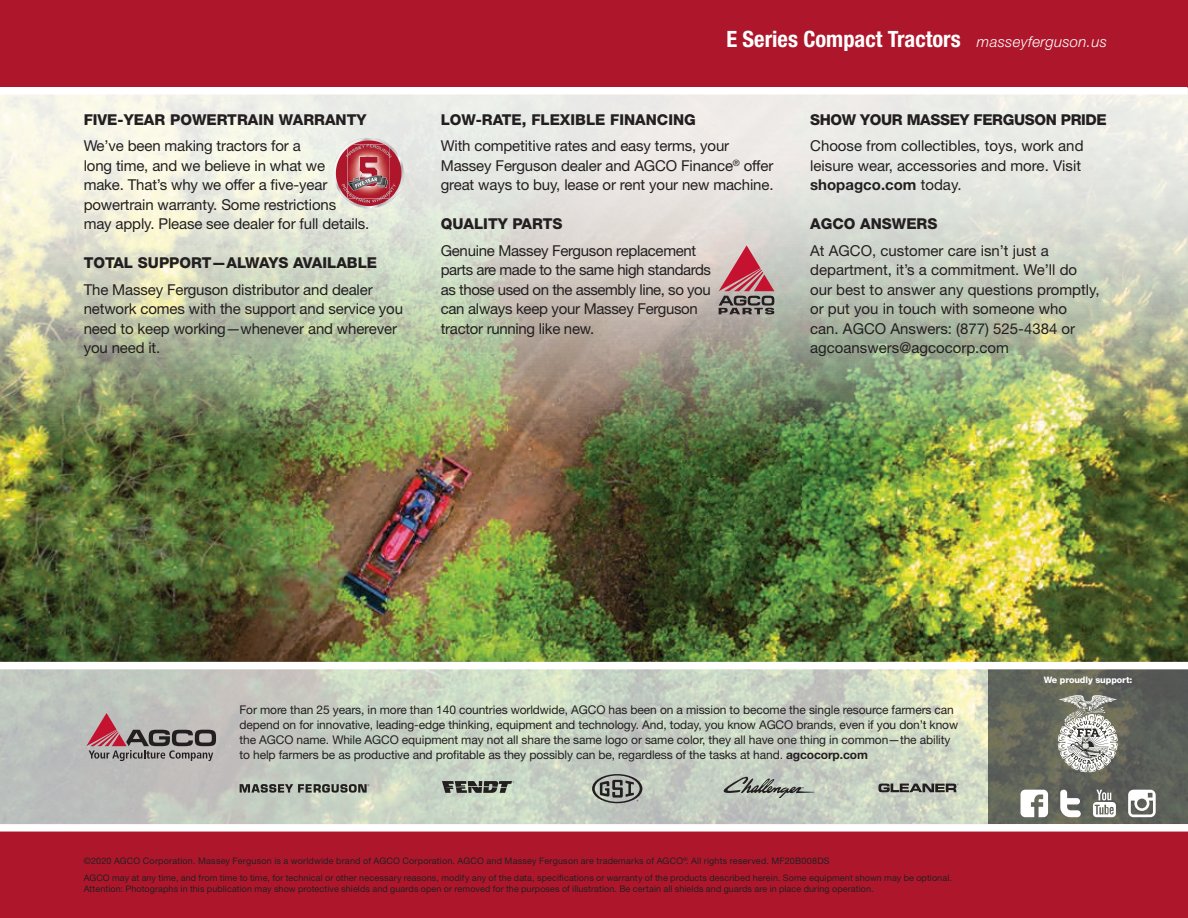
<style>
.page{position:relative;width:1188px;height:918px;background:#fff}
.page>*{position:absolute;margin:0;border:0;box-sizing:border-box;transform-origin:0 0}
.t1{font:700 condensed 22.5px "Helvetica Neue LT Std";color:#fff}
.t2{font:15px/19.5px "Helvetica Neue LT Std";letter-spacing:-.01em;color:#231f20}
.t3{font:800 15px "Helvetica Neue LT Std";color:#231f20}
.t4{font:800 15px "Helvetica Neue LT Std";letter-spacing:-.025em;color:#231f20}
.t5{font:12px/15px "Helvetica Neue LT Std";letter-spacing:-.01em;color:#231f20}
.t6{font:9px/17.5px "Helvetica Neue LT Std";letter-spacing:.015em;color:#231f20}
.t7{font:800 8.85px "Helvetica Neue LT Std";letter-spacing:-.01em;color:#fff}
.s1{font-weight:300;font-style:italic;font-stretch:normal;font-size:15px}
.s2{font-weight:700}
</style>
<div class="page">
<img style="left:0;top:89px;width:1188px;height:573px">
<div style="left:0;top:831px;width:1188px;height:87px;background:#ae172b"></div>
<svg style="left:0;top:669px;width:988px;height:155px;background:#c7cfc2"></svg>
<svg style="left:988px;top:669px;width:200px;height:155px;background:#606359"></svg>
<div style="left:0;top:0;width:1188px;height:87px;background:#ae172b"></div>
<div style="left:0;top:824px;width:1188px;height:8px;background:#fff"></div>
<div style="left:0;top:87px;width:1187px;height:8px;background:#fff"></div>
<svg style="left:86px;top:713px;width:130px;height:48px;background:#a19092"></svg>
<svg style="left:240px;top:784px;width:129px;height:9px"></svg>
<svg style="left:721px;top:774px;width:94px;height:24px;background:#a7aea4"></svg>
<svg style="left:442px;top:781px;width:72px;height:12px"></svg>
<svg style="left:592px;top:774px;width:50px;height:29px"></svg>
<svg style="left:879px;top:783px;width:79px;height:9px"></svg>
<svg style="left:333px;top:137px;width:72px;height:72px;background:#c47d82"></svg>
<svg style="left:719px;top:245px;width:55px;height:69px;background:#b27f84"></svg>
<svg style="left:1093px;top:790px;width:23px;height:27px"></svg>
<svg style="left:1060px;top:790px;width:21px;height:27px"></svg>
<svg style="left:1021px;top:790px;width:27px;height:27px"></svg>
<svg style="left:1128px;top:790px;width:28px;height:27px"></svg>
<svg style="left:1058px;top:695px;width:60px;height:77px"></svg>
<p class="t3" style="left:84px;top:111px;width:284px">FIVE-YEAR POWERTRAIN WARRANTY</p>
<p class="t2" style="left:84px;top:136px;width:287px">We’ve been making tractors for a<br>long time, and we believe in what we<br>make. That’s why we offer a five-year powertrain warranty. Some restrictions<br>may apply. Please see dealer for full details.</p>
<p class="t3" style="left:84px;top:254px;width:295px">TOTAL SUPPORT—ALWAYS AVAILABLE</p>
<p class="t2" style="left:84px;top:279px;width:321px">The Massey Ferguson distributor and dealer network comes with the support and service you need to keep working—whenever and wherever you need it.</p>
<h1 class="t1" style="left:726px;top:25px;width:382px">E Series Compact Tractors <span class="s1">masseyferguson.us</span></h1>
<p class="t3" style="left:441px;top:111px;width:257px">LOW-RATE, FLEXIBLE FINANCING</p>
<p class="t2" style="left:441px;top:136px;width:334px">With competitive rates and easy terms, your<br>Massey Ferguson dealer and AGCO Finance<sup>®</sup> offer great ways to buy, lease or rent your new machine.</p>
<p class="t3" style="left:441px;top:215px;width:123px">QUALITY PARTS</p>
<p class="t2" style="left:441px;top:240px;width:272px">Genuine Massey Ferguson replacement parts are made to the same high standards as those used on the assembly line, so you can always keep your Massey Ferguson tractor running like new.</p>
<p class="t4" style="left:810px;top:111px;width:298px">SHOW YOUR MASSEY FERGUSON PRIDE</p>
<p class="t2" style="left:810px;top:136px;width:275px">Choose from collectibles, toys, work and leisure wear, accessories and more. Visit <span class="s2">shopagco.com</span> today.</p>
<p class="t3" style="left:810px;top:215px;width:129px">AGCO ANSWERS</p>
<p class="t2" style="left:810px;top:240px;width:291px">At AGCO, customer care isn’t just a department, it’s a commitment. We’ll do our best to answer any questions promptly, or put you in touch with someone who<br>can. AGCO Answers: (877) 525-4384 or agcoanswers@agcocorp.com</p>
<p class="t7" style="left:1044px;top:674px;width:90px">We proudly support:</p>
<p class="t5" style="left:239px;top:702px;width:720px">For more than 25 years, in more than 140 countries worldwide, AGCO has been on a mission to become the single resource farmers can depend on for innovative, leading-edge thinking, equipment and technology. And, today, you know AGCO brands, even if you don’t know the AGCO name. While AGCO equipment may not all share the same logo or same color, they all have one thing in common—the ability to help farmers be as productive and profitable as they possibly can be, regardless of the tasks at hand. <span class="s2">agcocorp.com</span></p>
<p class="t6" style="left:84px;top:852px;width:870px">©2020 AGCO Corporation. Massey Ferguson is a worldwide brand of AGCO Corporation. AGCO and Massey Ferguson are trademarks of AGCO<sup>®</sup>. All rights reserved. MF20B008DS<br>AGCO may at any time, and from time to time, for technical or other necessary reasons, modify any of the data, specifications or warranty of the products described herein. Some equipment shown may be optional.</p>
<p class="t6" style="left:84px;top:880px;width:791px">Attention: Photographs in this publication may show protective shields and guards open or removed for the purposes of illustration. Be certain all shields and guards are in place during operation.</p>
</div>
